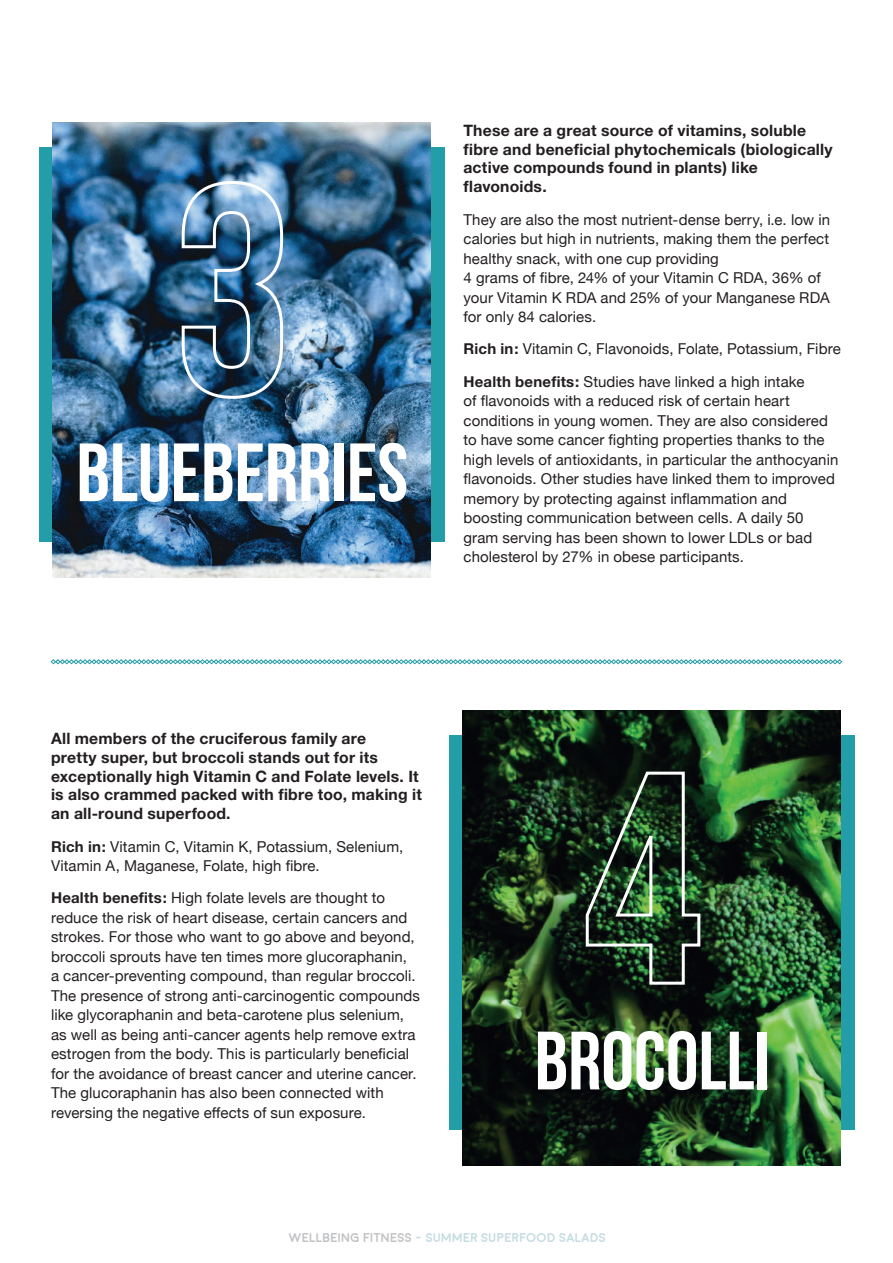
<style>
.page{position:relative;width:893px;height:1263px;background:#fff}
.page>*{position:absolute;margin:0;border:0;box-sizing:border-box;transform-origin:0 0}
.t1{font:700 82.5px "Bebas Neue";color:#fff}
.t2{font:700 15.75px/18.9px "Helvetica Neue";letter-spacing:.015em;color:#231f20}
.t3{font:15px/19.5px "Helvetica Neue";letter-spacing:.005em;color:#231f20}
.t4{font:700 12.75px "Moon";color:#c4dce2}
.s1{font-weight:700}
.s2{color:#c1c2c4}
</style>
<div class="page">
<svg style="left:51px;top:659px;width:791px;height:5px"></svg>
<div style="left:39px;top:148px;width:405px;height:394px;background:#239ea9"></div>
<img style="left:52px;top:122px;width:379px;height:455px">
<img style="left:180px;top:180px;width:105px;height:220px">
<div style="left:449px;top:736px;width:405px;height:394px;background:#239ea9"></div>
<img style="left:462px;top:710px;width:379px;height:455px">
<img style="left:584px;top:770px;width:118px;height:216px">
<h1 class="t1" style="left:76px;top:427px;width:333px">BLUEBERRIES</h1>
<p class="t2" style="left:463px;top:120px;width:371px">These are a great source of vitamins, soluble fibre and beneficial phytochemicals (biologically active compounds found in plants) like flavonoids.</p>
<p class="t3" style="left:463px;top:210px;width:368px">They are also the most nutrient-dense berry, i.e. low in calories but high in nutrients, making them the perfect healthy snack, with one cup providing<br>4 grams of fibre, 24% of your Vitamin C RDA, 36% of your Vitamin K RDA and 25% of your Manganese RDA for only 84 calories.</p>
<p class="t3" style="left:463px;top:334px;width:379px;line-height:32.2px"><span class="s1">Rich in:</span> Vitamin C, Flavonoids, Folate, Potassium, Fibre<br><span class="s1">Health benefits:</span> Studies have linked a high intake</p>
<p class="t3" style="left:463px;top:392px;width:376px">of flavonoids with a reduced risk of certain heart conditions in young women. They are also considered to have some cancer fighting properties thanks to the high levels of antioxidants, in particular the anthocyanin flavonoids. Other studies have linked them to improved memory by protecting against inflammation and boosting communication between cells. A daily 50 gram serving has been shown to lower LDLs or bad cholesterol by 27% in obese participants.</p>
<p class="t2" style="left:51px;top:728px;width:372px">All members of the cruciferous family are<br>pretty super, but broccoli stands out for its exceptionally high Vitamin C and Folate levels. It is also crammed packed with fibre too, making it an all-round superfood.</p>
<p class="t3" style="left:51px;top:837px;width:354px"><span class="s1">Rich in:</span> Vitamin C, Vitamin K, Potassium, Selenium,<br>Vitamin A, Maganese, Folate, high fibre.</p>
<p class="t3" style="left:51px;top:889px;width:370px"><span class="s1">Health benefits:</span> High folate levels are thought to reduce the risk of heart disease, certain cancers and strokes. For those who want to go above and beyond, broccoli sprouts have ten times more glucoraphanin,<br>a cancer-preventing compound, than regular broccoli.<br>The presence of strong anti-carcinogentic compounds like glycoraphanin and beta-carotene plus selenium, as well as being anti-cancer agents help remove extra estrogen from the body. This is particularly beneficial for the avoidance of breast cancer and uterine cancer.<br>The glucoraphanin has also been connected with reversing the negative effects of sun exposure.</p>
<h1 class="t1" style="left:535px;top:1016px;width:237px">BROCOLLI</h1>
<p class="t4" style="left:289px;top:1231px;width:319px"><span class="s2">WELLBEING FITNESS</span> - SUMMER SUPERFOOD SALADS</p>
</div>
